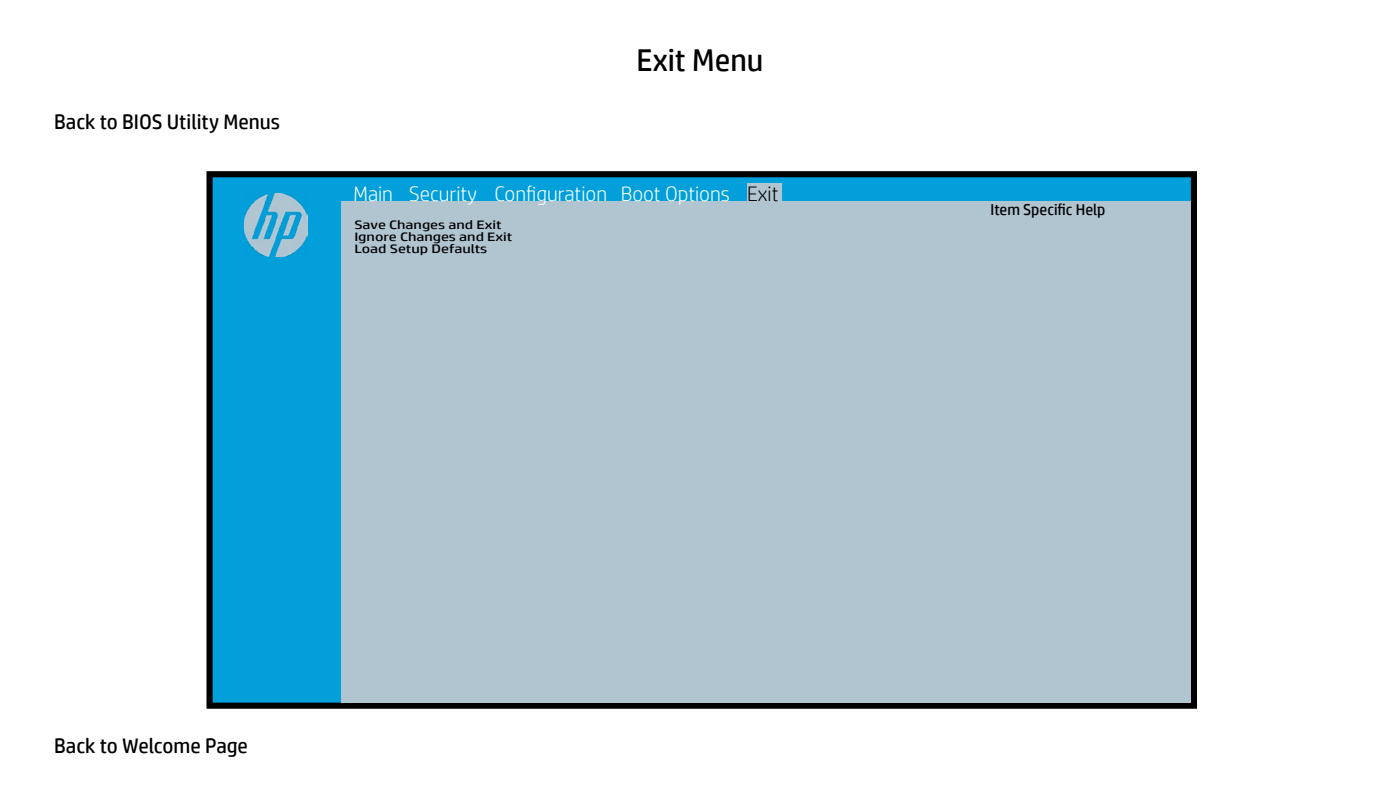
<style>
.page{position:relative;width:1400px;height:788px;background:#fff}
.page>*{position:absolute;margin:0;border:0;box-sizing:border-box;transform-origin:0 0}
.t1{font:31.5px "HP Simplified";color:#000}
.t2{font:300 21px "HP Simplified";color:#fff}
.t3{font:21px "HP Simplified";color:#000}
.t4{font:15.75px "HP Simplified";color:#000}
.t5{font:12.25px/12.2px "HP Simplified";color:#000;scale:1.31 1}
.s1{color:#000101}
</style>
<div class="page">
<div style="left:206px;top:171px;width:991px;height:537px;background:#029fda;border:6px solid #000"></div>
<div style="left:341px;top:201px;width:850px;height:501px;background:#b1c5d1"></div>
<img style="left:245px;top:193px;width:63px;height:63px">
<div style="left:747px;top:183px;width:34px;height:19px;background:#b1c6d1"></div>
<h2 class="t3" style="left:54px;top:108px;width:227px">Back to BIOS Utility Menus</h2>
<h1 class="t1" style="left:637px;top:40px;width:128px">Exit Menu</h1>
<h2 class="t2" style="left:354px;top:179px;width:426px">Main Security Configuration Boot Options <span class="s1">Exit</span></h2>
<p class="t5" style="left:354px;top:218px;width:122px">Save Changes and Exit<br>Ignore Changes and Exit<br>Load Setup Defaults</p>
<h2 class="t3" style="left:54px;top:731px;width:195px">Back to Welcome Page</h2>
<p class="t4" style="left:990px;top:199px;width:116px">Item Specific Help</p>
</div>
